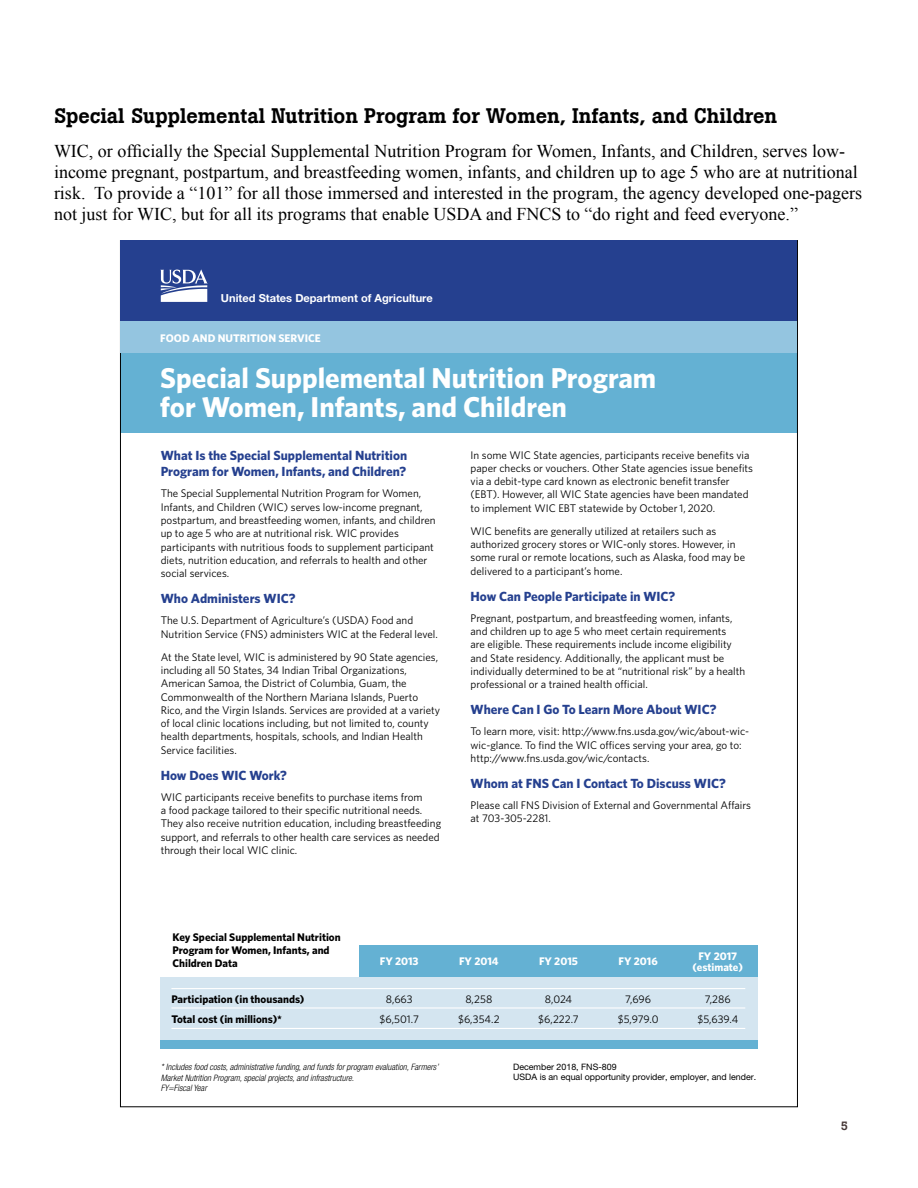
<style>
.page{position:relative;width:918px;height:1188px;background:#fff}
.page>*{position:absolute;margin:0;border:0;box-sizing:border-box;transform-origin:0 0}
.t1{font:700 28.8px/28.8px "Whitney";color:#fff}
.t2{font:500 21px "Boton";color:#000}
.t3{font:18px/21px "Times New Roman";color:#000}
.t4{font:700 13.2px/15.9px "Whitney";color:#25408f}
.t5{font:500 12px "Boton";color:#453635}
.t6{font:11.1px/13.2px "Whitney";color:#000}
.t7{font:700 11.1px/13.2px "Whitney";color:#000}
.t8{font:700 11.1px/11.1px "Whitney";color:#fff;text-align:center}
.t9{font:700 11.1px "Helvetica Neue LT Std";color:#fff}
.t10{font:italic 300 condensed 8.85px/10.6px "Helvetica Neue LT Std";color:#000}
.t11{font:8.85px/10.1px "Helvetica Neue LT Std";color:#000}
</style>
<div class="page">
<div style="left:120px;top:352px;width:677px;height:80px;background:#64b1d3"></div>
<div style="left:120px;top:321px;width:677px;height:32px;background:#94c5e0"></div>
<div style="left:120px;top:241px;width:677px;height:80px;background:#25408f"></div>
<svg style="left:160px;top:269px;width:48px;height:33px"></svg>
<div style="left:359px;top:945px;width:399px;height:32px;background:#64b1d3"></div>
<div style="left:160px;top:977px;width:598px;height:67px;background:#d4e5f0"></div>
<hr style="left:171px;top:1007px;width:574px;height:2px;background:#fff">
<hr style="left:171px;top:988px;width:574px;height:1px;background:#fff">
<hr style="left:171px;top:1028px;width:574px;height:1px;background:#fff">
<div style="left:160px;top:1040px;width:598px;height:9px;background:#64b1d3"></div>
<h4 class="t2" style="left:54px;top:103px;width:725px">Special Supplemental Nutrition Program for Women, Infants, and Children</h4>
<p class="t3" style="left:54px;top:141px;width:810px">WIC, or officially the Special Supplemental Nutrition Program for Women, Infants, and Children, serves low&shy;income pregnant, postpartum, and breastfeeding women, infants, and children up to age 5 who are at nutritional risk. To provide a “101” for all those immersed and interested in the program, the agency developed one-pagers not just for WIC, but for all its programs that enable USDA and FNCS to “do right and feed everyone.”</p>
<p class="t9" style="left:221px;top:291px;width:213px">United States Department of Agriculture</p>
<p class="t8" style="left:160px;top:332px;width:162px">FOOD AND NUTRITION SERVICE</p>
<h4 class="t1" style="left:160px;top:363px;width:498px">Special Supplemental Nutrition Program for Women, Infants, and Children</h4>
<h5 class="t4" style="left:161px;top:447px;width:248px">What Is the Special Supplemental Nutrition<br>Program for Women, Infants, and Children?</h5>
<p class="t6" style="left:161px;top:487px;width:276px">The Special Supplemental Nutrition Program for Women, Infants, and Children (WIC) serves low-income pregnant, postpartum, and breastfeeding women, infants, and children up to age 5 who are at nutritional risk. WIC provides participants with nutritious foods to supplement participant diets, nutrition education, and referrals to health and other social services.</p>
<h5 class="t4" style="left:161px;top:590px;width:136px">Who Administers WIC?</h5>
<p class="t6" style="left:161px;top:614px;width:279px">The U.S. Department of Agriculture’s (USDA) Food and<br>Nutrition Service (FNS) administers WIC at the Federal level.</p>
<p class="t6" style="left:161px;top:650px;width:281px">At the State level, WIC is administered by 90 State agencies, including all 50 States, 34 Indian Tribal Organizations, American Samoa, the District of Columbia, Guam, the Commonwealth of the Northern Mariana Islands, Puerto Rico, and the Virgin Islands. Services are provided at a variety of local clinic locations including, but not limited to, county health departments, hospitals, schools, and Indian Health Service facilities.</p>
<h5 class="t4" style="left:161px;top:767px;width:128px">How Does WIC Work?</h5>
<p class="t6" style="left:161px;top:790px;width:282px">WIC participants receive benefits to purchase items from<br>a food package tailored to their specific nutritional needs.<br>They also receive nutrition education, including breastfeeding support, and referrals to other health care services as needed through their local WIC clinic.</p>
<p class="t6" style="left:471px;top:448px;width:284px">In some WIC State agencies, participants receive benefits via paper checks or vouchers. Other State agencies issue benefits via a debit-type card known as electronic benefit transfer (EBT). However, all WIC State agencies have been mandated to implement WIC EBT statewide by October 1, 2020.</p>
<p class="t6" style="left:471px;top:524px;width:276px">WIC benefits are generally utilized at retailers such as authorized grocery stores or WIC-only stores. However, in some rural or remote locations, such as Alaska, food may be delivered to a participant’s home.</p>
<h5 class="t4" style="left:471px;top:588px;width:206px">How Can People Participate in WIC?</h5>
<p class="t6" style="left:471px;top:611px;width:276px">Pregnant, postpartum, and breastfeeding women, infants, and children up to age 5 who meet certain requirements<br>are eligible. These requirements include income eligibility and State residency. Additionally, the applicant must be individually determined to be at “nutritional risk” by a health professional or a trained health official.</p>
<h5 class="t4" style="left:471px;top:701px;width:247px">Where Can I Go To Learn More About WIC?</h5>
<p class="t6" style="left:471px;top:725px;width:280px">To learn more, visit: http://www.fns.usda.gov/wic/about-wic&shy;wic-glance. To find the WIC offices serving your area, go to: http://www.fns.usda.gov/wic/contacts.</p>
<h5 class="t4" style="left:471px;top:775px;width:257px">Whom at FNS Can I Contact To Discuss WIC?</h5>
<p class="t6" style="left:471px;top:798px;width:282px">Please call FNS Division of External and Governmental Affairs at 703-305-2281.</p>
<p class="t7" style="left:173px;top:930px;width:170px">Key Special Supplemental Nutrition<br>Program for Women, Infants, and<br>Children Data</p>
<p class="t8" style="left:380px;top:955px;width:40px">FY 2013</p>
<p class="t8" style="left:459px;top:955px;width:41px">FY 2014</p>
<p class="t8" style="left:539px;top:955px;width:41px">FY 2015</p>
<p class="t8" style="left:619px;top:955px;width:41px">FY 2016</p>
<p class="t8" style="left:693px;top:950px;width:52px">FY 2017 (estimate)</p>
<p class="t7" style="left:172px;top:992px;width:134px">Participation (in thousands)</p>
<p class="t6" style="left:386px;top:992px;width:28px">8,663</p>
<p class="t6" style="left:465px;top:992px;width:29px">8,258</p>
<p class="t6" style="left:545px;top:992px;width:29px">8,024</p>
<p class="t6" style="left:625px;top:992px;width:27px">7,696</p>
<p class="t6" style="left:705px;top:992px;width:28px">7,286</p>
<p class="t7" style="left:172px;top:1012px;width:112px">Total cost (in millions)*</p>
<p class="t6" style="left:380px;top:1012px;width:41px">$6,501.7</p>
<p class="t6" style="left:458px;top:1012px;width:43px">$6,354.2</p>
<p class="t6" style="left:538px;top:1012px;width:42px">$6,222.7</p>
<p class="t6" style="left:618px;top:1012px;width:42px">$5,979.0</p>
<p class="t6" style="left:697px;top:1012px;width:42px">$5,639.4</p>
<p class="t10" style="left:161px;top:1062px;width:279px">* Includes food costs, administrative funding, and funds for program evaluation, Farmers’<br>Market Nutrition Program, special projects, and infrastructure.<br>FY=Fiscal Year</p>
<p class="t11" style="left:513px;top:1061px;width:245px">December 2018, FNS-809<br>USDA is an equal opportunity provider, employer, and lender.</p>
<p class="t5" style="left:841px;top:1119px;width:9px">5</p>
</div>
